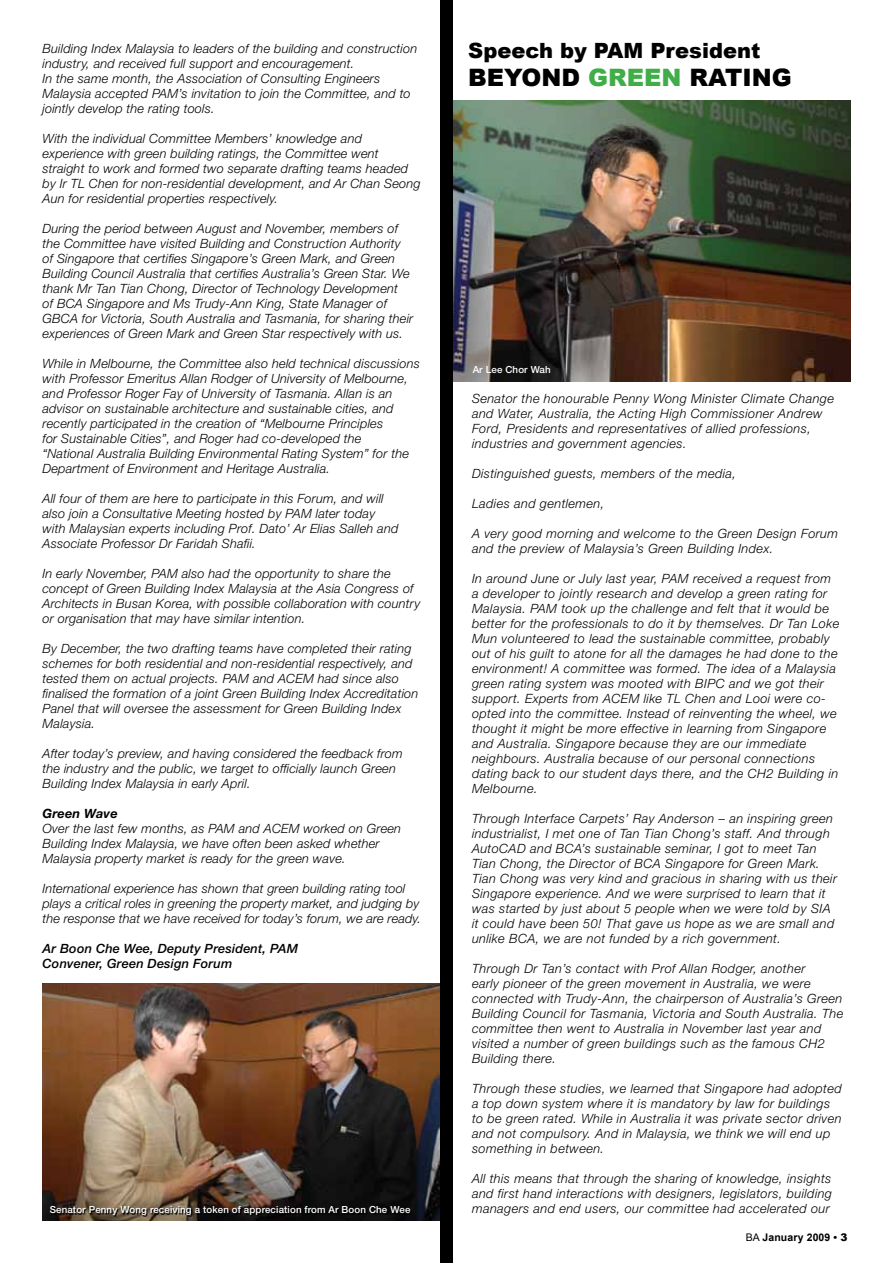
<style>
.page{position:relative;width:893px;height:1263px;background:#fff}
.page>*{position:absolute;margin:0;border:0;box-sizing:border-box;transform-origin:0 0}
.t1{font:900 24px "Arial";color:#000}
.t2{font:900 21px "Arial";color:#000}
.t3{font:italic 300 12.75px/15px "Helvetica Neue";letter-spacing:.015em;color:#000}
.t4{font:italic 500 12.75px/15px "Helvetica Neue";letter-spacing:.015em;color:#000}
.t5{font:italic 700 12.75px "Helvetica Neue";letter-spacing:.015em;color:#000}
.t6{font:700 10.5px "Arial";letter-spacing:.01em;color:#000}
.t7{font:500 9.75px "Helvetica Neue";letter-spacing:.015em;color:#fff}
.s1{color:#41ad49}
.s2{font-weight:400}
.s3{font-weight:900}
</style>
<div class="page">
<img style="left:43px;top:984px;width:398px;height:236px">
<img style="left:453px;top:101px;width:397px;height:280px">
<div style="left:441px;top:0;width:12px;height:1263px;background:#000"></div>
<svg style="left:51px;top:1207px;width:360px;height:10px"></svg>
<p class="t3" style="left:43px;top:40px;width:376px">Building Index Malaysia to leaders of the building and construction industry, and received full support and encouragement.<br>In the same month, the Association of Consulting Engineers Malaysia accepted PAM’s invitation to join the Committee, and to jointly develop the rating tools.</p>
<p class="t3" style="left:43px;top:130px;width:380px">With the individual Committee Members’ knowledge and experience with green building ratings, the Committee went straight to work and formed two separate drafting teams headed by Ir TL Chen for non-residential development, and Ar Chan Seong Aun for residential properties respectively.</p>
<p class="t3" style="left:43px;top:220px;width:372px">During the period between August and November, members of the Committee have visited Building and Construction Authority of Singapore that certifies Singapore’s Green Mark, and Green Building Council Australia that certifies Australia’s Green Star. We thank Mr Tan Tian Chong, Director of Technology Development<br>of BCA Singapore and Ms Trudy-Ann King, State Manager of GBCA for Victoria, South Australia and Tasmania, for sharing their experiences of Green Mark and Green Star respectively with us.</p>
<p class="t3" style="left:43px;top:355px;width:379px">While in Melbourne, the Committee also held technical discussions with Professor Emeritus Allan Rodger of University of Melbourne, and Professor Roger Fay of University of Tasmania. Allan is an advisor on sustainable architecture and sustainable cities, and recently participated in the creation of “Melbourne Principles<br>for Sustainable Cities”, and Roger had co-developed the<br>“National Australia Building Environmental Rating System” for the Department of Environment and Heritage Australia.</p>
<p class="t3" style="left:43px;top:490px;width:357px">All four of them are here to participate in this Forum, and will also join a Consultative Meeting hosted by PAM later today with Malaysian experts including Prof. Dato’ Ar Elias Salleh and Associate Professor Dr Faridah Shafii.</p>
<p class="t3" style="left:43px;top:565px;width:379px">In early November, PAM also had the opportunity to share the concept of Green Building Index Malaysia at the Asia Congress of Architects in Busan Korea, with possible collaboration with country or organisation that may have similar intention.</p>
<p class="t3" style="left:43px;top:640px;width:377px">By December, the two drafting teams have completed their rating schemes for both residential and non-residential respectively, and tested them on actual projects. PAM and ACEM had since also finalised the formation of a joint Green Building Index Accreditation Panel that will oversee the assessment for Green Building Index Malaysia.</p>
<p class="t3" style="left:43px;top:745px;width:362px">After today’s preview, and having considered the feedback from the industry and the public, we target to officially launch Green<br>Building Index Malaysia in early April.</p>
<p class="t5" style="left:43px;top:805px;width:77px">Green Wave</p>
<p class="t3" style="left:43px;top:820px;width:360px">Over the last few months, as PAM and ACEM worked on Green<br>Building Index Malaysia, we have often been asked whether<br>Malaysia property market is ready for the green wave.</p>
<p class="t3" style="left:43px;top:880px;width:380px">International experience has shown that green building rating tool plays a critical roles in greening the property market, and judging by the response that we have received for today’s forum, we are ready.</p>
<p class="t4" style="left:43px;top:940px;width:257px">Ar Boon Che Wee, Deputy President, PAM<br>Convener, Green Design Forum</p>
<p class="t7" style="left:50px;top:1204px;width:362px">Senator Penny Wong receiving a token of appreciation from Ar Boon Che Wee</p>
<h2 class="t2" style="left:468px;top:38px;width:294px">Speech by PAM President</h2>
<h1 class="t1" style="left:468px;top:64px;width:325px">BEYOND <span class="s1">GREEN</span> RATI NG</h1>
<p class="t7" style="left:473px;top:364px;width:80px">Ar Lee Chor Wah</p>
<p class="t3" style="left:472px;top:391px;width:363px">Senator the honourable Penny Wong Minister Climate Change and Water, Australia, the Acting High Commissioner Andrew Ford, Presidents and representatives of allied professions, industries and government agencies.</p>
<p class="t3" style="left:472px;top:466px;width:265px">Distinguished guests, members of the media,</p>
<p class="t3" style="left:472px;top:496px;width:134px">Ladies and gentlemen,</p>
<p class="t3" style="left:472px;top:526px;width:368px">A very good morning and welcome to the Green Design Forum and the preview of Malaysia’s Green Building Index.</p>
<p class="t3" style="left:472px;top:571px;width:369px">In around June or July last year, PAM received a request from a developer to jointly research and develop a green rating for Malaysia. PAM took up the challenge and felt that it would be better for the professionals to do it by themselves. Dr Tan Loke Mun volunteered to lead the sustainable committee, probably out of his guilt to atone for all the damages he had done to the environment! A committee was formed. The idea of a Malaysia green rating system was mooted with BIPC and we got their support. Experts from ACEM like TL Chen and Looi were co&shy;opted into the committee. Instead of reinventing the wheel, we thought it might be more effective in learning from Singapore and Australia. Singapore because they are our immediate neighbours. Australia because of our personal connections dating back to our student days there, and the CH2 Building in Melbourne.</p>
<p class="t3" style="left:472px;top:811px;width:366px">Through Interface Carpets’ Ray Anderson – an inspiring green industrialist, I met one of Tan Tian Chong’s staff. And through AutoCAD and BCA’s sustainable seminar, I got to meet Tan Tian Chong, the Director of BCA Singapore for Green Mark.<br>Tian Chong was very kind and gracious in sharing with us their Singapore experience. And we were surprised to learn that it was started by just about 5 people when we were told by SIA it could have been 50! That gave us hope as we are small and unlike BCA, we are not funded by a rich government.</p>
<p class="t3" style="left:472px;top:961px;width:373px">Through Dr Tan’s contact with Prof Allan Rodger, another<br>early pioneer of the green movement in Australia, we were connected with Trudy-Ann, the chairperson of Australia’s Green Building Council for Tasmania, Victoria and South Australia. The committee then went to Australia in November last year and visited a number of green buildings such as the famous CH2<br>Building there.</p>
<p class="t3" style="left:472px;top:1081px;width:371px">Through these studies, we learned that Singapore had adopted a top down system where it is mandatory by law for buildings to be green rated. While in Australia it was private sector driven and not compulsory. And in Malaysia, we think we will end up something in between.</p>
<p class="t3" style="left:472px;top:1171px;width:362px;text-align:justify">All this means that through the sharing of knowledge, insights and first hand interactions with designers, legislators, building managers and end users, our committee had accelerated our</p>
<p class="t6" style="left:746px;top:1231px;width:103px"><span class="s2">BA</span> January 2009 • <span class="s3">3</span></p>
</div>
